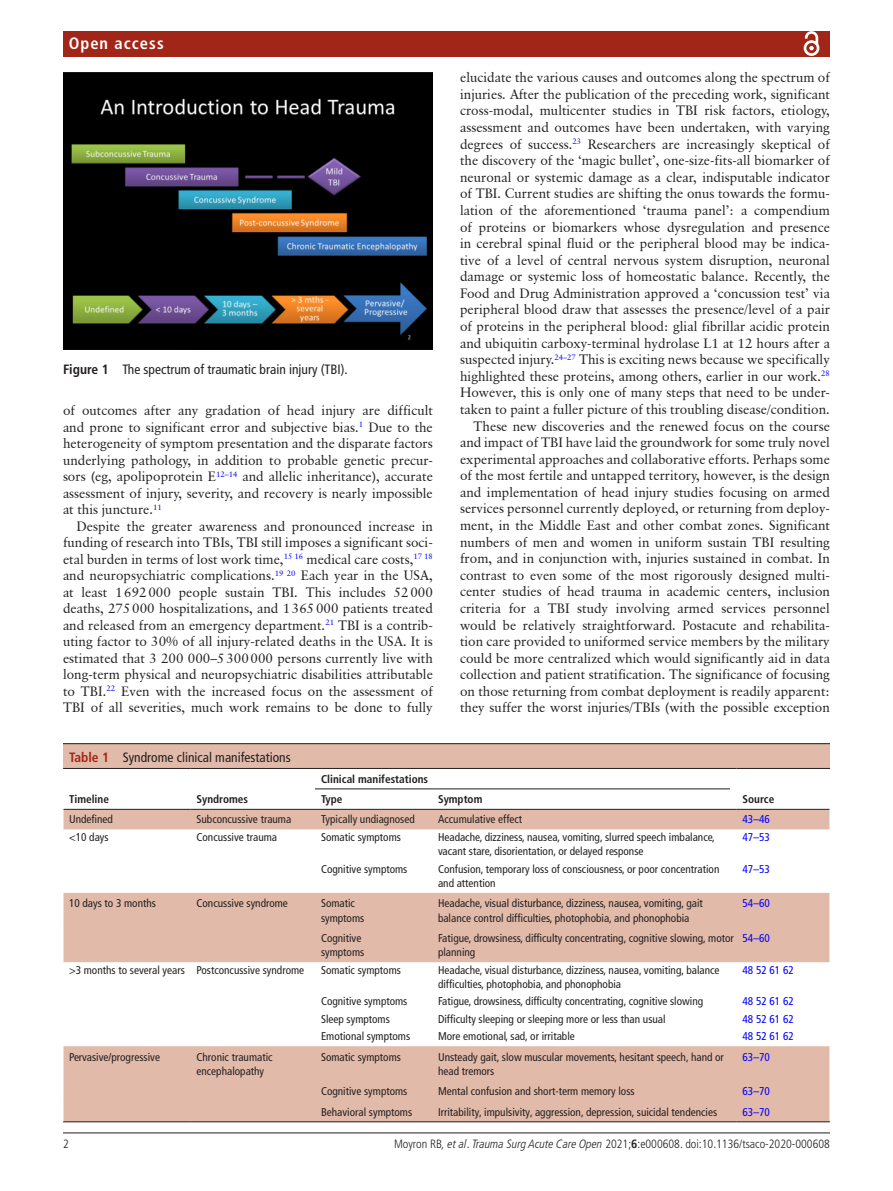
<style>
.page{position:relative;width:893px;height:1191px;background:#fff}
.page>*{position:absolute;margin:0;border:0;box-sizing:border-box;transform-origin:0 0}
.t1{font:700 condensed 16.5px "Frutiger LT Std";letter-spacing:.065em;color:#fff}
.t2{font:13.5px/16.6px "Classical Garamond BT";color:#231f20;text-align:justify}
.t3{font:condensed 13.5px "Frutiger LT Pro";color:#231f20}
.t4{font:300 condensed 12px "Frutiger LT Pro";color:#231f20}
.t5{font:condensed 11.25px/14.2px "Frutiger LT Pro";color:#231f20}
.t6{font:condensed 11.25px "Frutiger LT Pro";color:#00f}
.t7{font:700 condensed 11.25px/20.4px "Frutiger LT Pro";color:#231f20}
.s1{font-weight:700}
.s2{font-weight:700;color:#a12618}
.s3{font-style:italic}
</style>
<div class="page">
<hr style="left:63px;top:1132px;width:767px;height:1px;background:#231f20">
<div style="left:63px;top:31px;width:767px;height:25px;background:#a12618"></div>
<svg style="left:802px;top:31px;width:19px;height:26px"></svg>
<img style="left:63px;top:72px;width:370px;height:278px">
<div style="left:63px;top:743px;width:767px;height:379px;background:#e2baa9"></div>
<hr style="left:63px;top:743px;width:767px;height:1px;background:#231f20">
<svg style="left:64px;top:829px;width:766px;height:217px;fill:#fff"></svg>
<hr style="left:63px;top:1121px;width:127px;height:1px;background:#231f20">
<hr style="left:190px;top:1121px;width:125px;height:1px;background:#231f20">
<hr style="left:315px;top:1121px;width:117px;height:1px;background:#231f20">
<hr style="left:432px;top:1121px;width:304px;height:1px;background:#231f20">
<hr style="left:736px;top:1121px;width:94px;height:1px;background:#231f20">
<hr style="left:63px;top:829px;width:1px;height:32px;background:#fff">
<hr style="left:63px;top:861px;width:1px;height:31px;background:#fff">
<hr style="left:63px;top:892px;width:1px;height:35px;background:#fff">
<hr style="left:63px;top:927px;width:1px;height:35px;background:#fff">
<hr style="left:63px;top:962px;width:1px;height:32px;background:#fff">
<svg style="left:63px;top:994px;width:1px;height:52px"></svg>
<hr style="left:63px;top:1046px;width:1px;height:35px;background:#fff">
<svg style="left:63px;top:1081px;width:1px;height:40px"></svg>
<svg style="left:63px;top:768px;width:768px;height:61px"></svg>
<p class="t1" style="left:69px;top:34px;width:97px">Open access</p>
<p class="t3" style="left:63px;top:361px;width:286px"><span class="s1">Figure 1</span> The spectrum of traumatic brain injury (TBI).</p>
<p class="t2" style="left:63px;top:402px;width:371px">of outcomes after any gradation of head injury are difficult and prone to significant error and subjective bias.<sup>1</sup> Due to the heterogeneity of symptom presentation and the disparate factors underlying pathology, in addition to probable genetic precur&shy;sors (eg, apolipoprotein E<sup>12–14</sup> and allelic inheritance), accurate assessment of injury, severity, and recovery is nearly impossible at this juncture.<sup>11</sup></p>
<p class="t2" style="left:63px;top:517px;width:371px;text-indent:14px">Despite the greater awareness and pronounced increase in funding of research into TBIs, TBI still imposes a significant soci&shy;etal burden in terms of lost work time,<sup>15</sup> <sup>16</sup> medical care costs,<sup>17</sup> <sup>18 </sup>and neuropsychiatric complications.<sup>19</sup> <sup>20</sup> Each year in the USA, at least 1692000 people sustain TBI. This includes 52000 deaths, 275000 hospitalizations, and 1365000 patients treated and released from an emergency department.<sup>21</sup> TBI is a contrib&shy;uting factor to 30% of all injury-related deaths in the USA. It is estimated that 3 200 000–5300000 persons currently live with long-term physical and neuropsychiatric disabilities attributable to TBI.<sup>22</sup> Even with the increased focus on the assessment of TBI of all severities, much work remains to be done to fully</p>
<p class="t2" style="left:460px;top:69px;width:371px;text-align:right">elucidate the various causes and outcomes along the spectrum of injuries. After the publication of the preceding work, significant cross-modal, multicenter studies in TBI risk factors, etiology, assessment and outcomes have been undertaken, with varying degrees of success.<sup>23</sup> Researchers are increasingly skeptical of the discovery of the ‘magic bullet’, one-size-fits-all biomarker of neuronal or systemic damage as a clear, indisputable indicator of TBI. Current studies are shifting the onus towards the formu&shy;lation of the aforementioned ‘trauma panel’: a compendium of proteins or biomarkers whose dysregulation and presence in cerebral spinal fluid or the peripheral blood may be indica&shy;tive of a level of central nervous system disruption, neuronal damage or systemic loss of homeostatic balance. Recently, the Food and Drug Administration approved a ‘concussion test’ via peripheral blood draw that assesses the presence/level of a pair of proteins in the peripheral blood: glial fibrillar acidic protein and ubiquitin carboxy-terminal hydrolase L1 at 12 hours after a suspected injury.<sup>24–27</sup> This is exciting news because we specifically highlighted these proteins, among others, earlier in our work.<sup>28<br></sup>However, this is only one of many steps that need to be under&shy;taken to paint a fuller picture of this troubling disease/condition.<br>These new discoveries and the renewed focus on the course and impact of TBI have laid the groundwork for some truly novel experimental approaches and collaborative efforts. Perhaps some of the most fertile and untapped territory, however, is the design and implementation of head injury studies focusing on armed services personnel currently deployed, or returning from deploy&shy;ment, in the Middle East and other combat zones. Significant numbers of men and women in uniform sustain TBI resulting from, and in conjunction with, injuries sustained in combat. In contrast to even some of the most rigorously designed multi&shy;center studies of head trauma in academic centers, inclusion criteria for a TBI study involving armed services personnel would be relatively straightforward. Postacute and rehabilita&shy;tion care provided to uniformed service members by the military could be more centralized which would significantly aid in data collection and patient stratification. The significance of focusing on those returning from combat deployment is readily apparent: they suffer the worst injuries/TBIs (with the possible exception</p>
<p class="t3" style="left:69px;top:749px;width:223px"><span class="s2">Table 1</span> Syndrome clinical manifestations</p>
<p class="t7" style="left:69px;top:789px;width:42px">Timeline</p>
<p class="t7" style="left:196px;top:789px;width:53px">Syndromes</p>
<p class="t7" style="left:321px;top:769px;width:109px">Clinical manifestations<br>Type</p>
<p class="t7" style="left:438px;top:789px;width:46px">Symptom</p>
<p class="t7" style="left:743px;top:789px;width:33px">Source</p>
<p class="t5" style="left:69px;top:812px;width:45px">Undefined</p>
<p class="t5" style="left:196px;top:812px;width:96px">Subconcussive trauma</p>
<p class="t5" style="left:321px;top:812px;width:95px">Typically undiagnosed</p>
<p class="t5" style="left:438px;top:812px;width:86px">Accumulative effect</p>
<p class="t6" style="left:743px;top:813px;width:29px">43–46</p>
<p class="t5" style="left:69px;top:830px;width:41px">&lt;10 days</p>
<p class="t5" style="left:196px;top:830px;width:82px">Concussive trauma</p>
<p class="t5" style="left:321px;top:830px;width:81px">Somatic symptoms</p>
<p class="t5" style="left:438px;top:830px;width:278px">Headache, dizziness, nausea, vomiting, slurred speech imbalance, vacant stare, disorientation, or delayed response</p>
<p class="t6" style="left:743px;top:830px;width:29px">47–53</p>
<p class="t5" style="left:321px;top:861px;width:88px">Cognitive symptoms</p>
<p class="t5" style="left:438px;top:861px;width:283px">Confusion, temporary loss of consciousness, or poor concentration and attention</p>
<p class="t6" style="left:743px;top:862px;width:29px">47–53</p>
<p class="t5" style="left:69px;top:896px;width:88px">10 days to 3 months</p>
<p class="t5" style="left:196px;top:896px;width:93px">Concussive syndrome</p>
<p class="t5" style="left:321px;top:896px;width:45px">Somatic symptoms</p>
<p class="t5" style="left:438px;top:896px;width:266px">Headache, visual disturbance, dizziness, nausea, vomiting, gait balance control difficulties, photophobia, and phonophobia</p>
<p class="t6" style="left:743px;top:896px;width:29px">54–60</p>
<p class="t5" style="left:321px;top:931px;width:45px">Cognitive symptoms</p>
<p class="t5" style="left:438px;top:931px;width:297px">Fatigue, drowsiness, difficulty concentrating, cognitive slowing, motor planning</p>
<p class="t6" style="left:743px;top:931px;width:29px">54–60</p>
<p class="t5" style="left:69px;top:962px;width:237px">&gt;3 months to several years Postconcussive syndrome</p>
<p class="t5" style="left:321px;top:962px;width:81px">Somatic symptoms</p>
<p class="t5" style="left:438px;top:962px;width:283px">Headache, visual disturbance, dizziness, nausea, vomiting, balance difficulties, photophobia, and phonophobia</p>
<p class="t6" style="left:743px;top:963px;width:53px">48 52 61 62</p>
<p class="t5" style="left:321px;top:994px;width:88px">Cognitive symptoms</p>
<p class="t5" style="left:438px;top:994px;width:267px">Fatigue, drowsiness, difficulty concentrating, cognitive slowing</p>
<p class="t6" style="left:743px;top:995px;width:53px">48 52 61 62</p>
<p class="t5" style="left:321px;top:1011px;width:70px">Sleep symptoms</p>
<p class="t5" style="left:438px;top:1011px;width:229px">Difficulty sleeping or sleeping more or less than usual</p>
<p class="t6" style="left:743px;top:1012px;width:53px">48 52 61 62</p>
<p class="t5" style="left:321px;top:1029px;width:91px">Emotional symptoms</p>
<p class="t5" style="left:438px;top:1029px;width:138px">More emotional, sad, or irritable</p>
<p class="t6" style="left:743px;top:1029px;width:53px">48 52 61 62</p>
<p class="t5" style="left:69px;top:1049px;width:92px">Pervasive/progressive</p>
<p class="t5" style="left:196px;top:1049px;width:78px">Chronic traumatic encephalopathy</p>
<p class="t5" style="left:321px;top:1049px;width:81px">Somatic symptoms</p>
<p class="t5" style="left:438px;top:1049px;width:287px">Unsteady gait, slow muscular movements, hesitant speech, hand or head tremors</p>
<p class="t6" style="left:743px;top:1050px;width:29px">63–70</p>
<p class="t5" style="left:321px;top:1084px;width:88px">Cognitive symptoms</p>
<p class="t5" style="left:438px;top:1084px;width:198px">Mental confusion and short-term memory loss</p>
<p class="t6" style="left:743px;top:1085px;width:29px">63–70</p>
<p class="t5" style="left:321px;top:1104px;width:93px">Behavioral symptoms</p>
<p class="t5" style="left:438px;top:1104px;width:281px">Irritability, impulsivity, aggression, depression, suicidal tendencies</p>
<p class="t6" style="left:743px;top:1105px;width:29px">63–70</p>
<p class="t4" style="left:63px;top:1136px;width:7px">2</p>
<p class="t4" style="left:394px;top:1136px;width:437px">Moyron RB<span class="s3">, et al</span>. <span class="s3">Trauma Surg Acute Care Open</span> 2021;<span class="s1">6</span>:e000608. doi:10.1136/tsaco-2020-000608</p>
</div>
